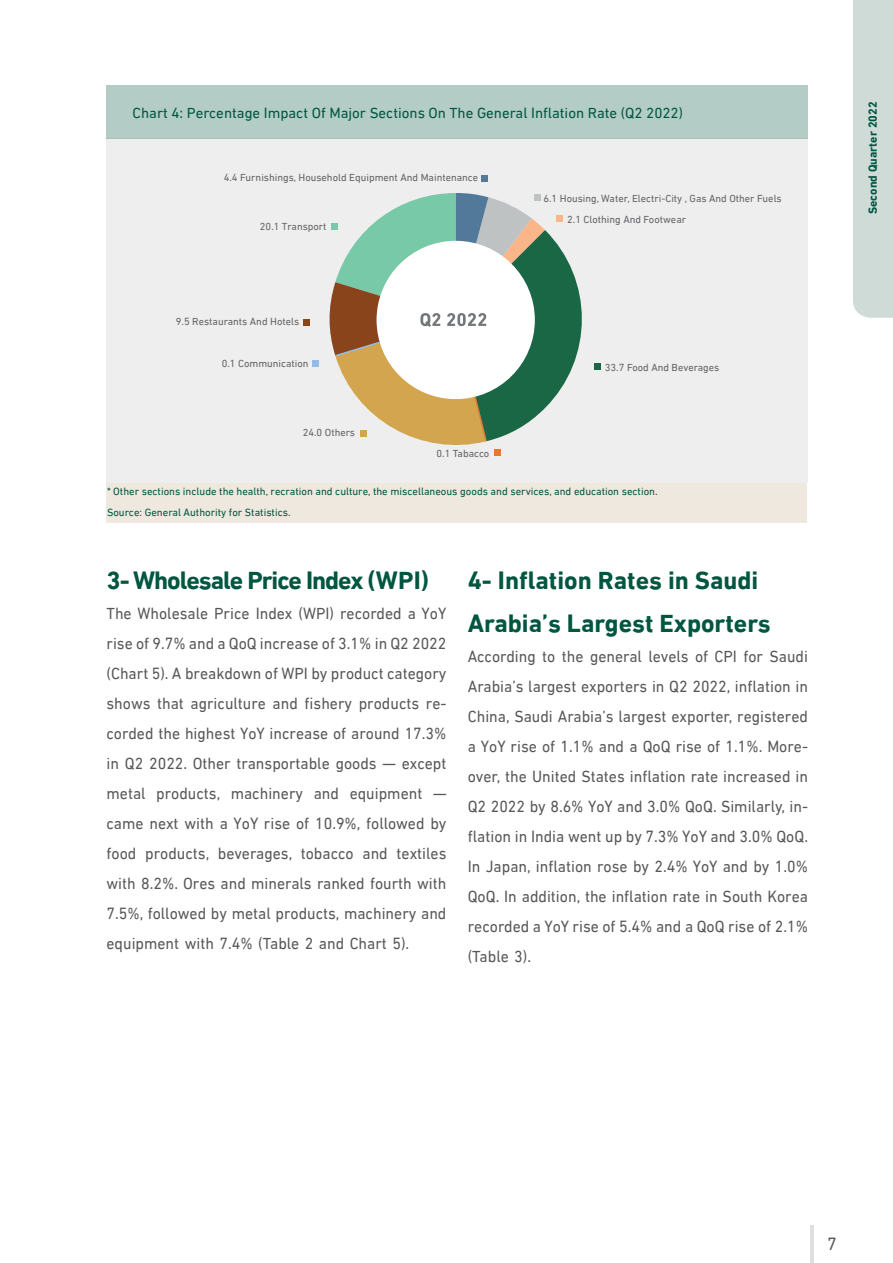
<style>
.page{position:relative;width:893px;height:1263px;background:#fff}
.page>*{position:absolute;margin:0;border:0;box-sizing:border-box;transform-origin:0 0}
.c{font:700 25.5px/43.5px "DIN Next LT Arabic";color:#005640}
.g{font:700 25.5px "DIN Next LT Arabic";letter-spacing:-.04em;color:#005640}
.t1{font:18px "DIN Next LT Arabic";color:#57585a}
.g-2{font:16.5px/30px "DIN Next LT Arabic";color:#57585a;text-align:justify;scale:.96 1}
.ch{font:15px "DIN Next LT Arabic";color:#005640}
.t2{font:700 12px "DIN Next LT Arabic";color:#005640}
.Tables_Numbers{font:10.8px "DIN Next LT Arabic";color:#005640}
.T3{font:10.5px "DIN Next LT Arabic";color:#636366}
</style>
<div class="page">
<hr style="left:810px;top:1225px;width:3px;height:38px;background:#57585a">
<div style="left:853px;top:0;width:40px;height:318px;background:#cfdbd6"></div>
<div style="left:106px;top:139px;width:702px;height:344px;background:#eeeeef"></div>
<div style="left:106px;top:85px;width:702px;height:54px;background:#b3ccc6"></div>
<div style="left:106px;top:483px;width:701px;height:40px;background:#eee8de"></div>
<div style="left:481px;top:175px;width:6px;height:7px;background:#52799a"></div>
<div style="left:303px;top:320px;width:7px;height:6px;background:#89441b"></div>
<svg style="left:313px;top:361px;width:6px;height:6px"></svg>
<svg style="left:329px;top:193px;width:272px;height:263px"></svg>
<p class="ch" style="left:133px;top:104px;width:552px">Chart 4: Percentage Impact Of Major Sections On The General Inflation Rate (Q2 2022)</p>
<p class="T3" style="left:224px;top:172px;width:256px">4.4 Furnishings, Household Equipment And Maintenance</p>
<p class="T3" style="left:260px;top:220px;width:68px">20.1 Transport</p>
<p class="T3" style="left:176px;top:315px;width:125px">9.5 Restaurants And Hotels</p>
<p class="T3" style="left:222px;top:357px;width:88px">0.1 Communication</p>
<p class="T3" style="left:303px;top:426px;width:54px">24.0 Others</p>
<p class="T3" style="left:436px;top:447px;width:54px">0.1 Tabacco</p>
<p class="T3" style="left:543px;top:192px;width:240px">6.1 Housing, Water, Electri-City , Gas And Other Fuels</p>
<p class="T3" style="left:567px;top:213px;width:120px">2.1 Clothing And Footwear</p>
<p class="T3" style="left:605px;top:361px;width:116px">33.7 Food And Beverages</p>
<p class="Tables_Numbers" style="left:107px;top:485px;width:552px">* Other sections include the health, recration and culture, the miscellaneous goods and services, and education section.</p>
<p class="Tables_Numbers" style="left:107px;top:506px;width:185px">Source: General Authority for Statistics.</p>
<p class="g" style="left:107px;top:565px;width:324px">3- Wholesale Price Index (WPI)</p>
<p class="g-2" style="left:107px;top:598px;width:356px">The Wholesale Price Index (WPI) recorded a YoY rise of 9.7% and a QoQ increase of 3.1% in Q2 2022 (Chart 5). A breakdown of WPI by product category shows that agriculture and fishery products re&shy;corded the highest YoY increase of around 17.3% in Q2 2022. Other transportable goods — except metal products, machinery and equipment — came next with a YoY rise of 10.9%, followed by food products, beverages, tobacco and textiles with 8.2%. Ores and minerals ranked fourth with 7.5%, followed by metal products, machinery and equipment with 7.4% (Table 2 and Chart 5).</p>
<p class="c" style="left:468px;top:558px;width:305px">4- Inflation Rates in Saudi<br>Arabia’s Largest Exporters</p>
<p class="g-2" style="left:468px;top:642px;width:356px">According to the general levels of CPI for Saudi Arabia’s largest exporters in Q2 2022, inflation in China, Saudi Arabia’s largest exporter, registered a YoY rise of 1.1% and a QoQ rise of 1.1%. More&shy;over, the United States inflation rate increased in Q2 2022 by 8.6% YoY and 3.0% QoQ. Similarly, in&shy;flation in India went up by 7.3% YoY and 3.0% QoQ.<br>In Japan, inflation rose by 2.4% YoY and by 1.0% QoQ. In addition, the inflation rate in South Korea recorded a YoY rise of 5.4% and a QoQ rise of 2.1% (Table 3).</p>
<p class="t2" style="left:865px;top:214px;width:114px;rotate:-90deg">Second Quarter 2022</p>
<p class="t1" style="left:827px;top:1234px;width:11px">7</p>
</div>
